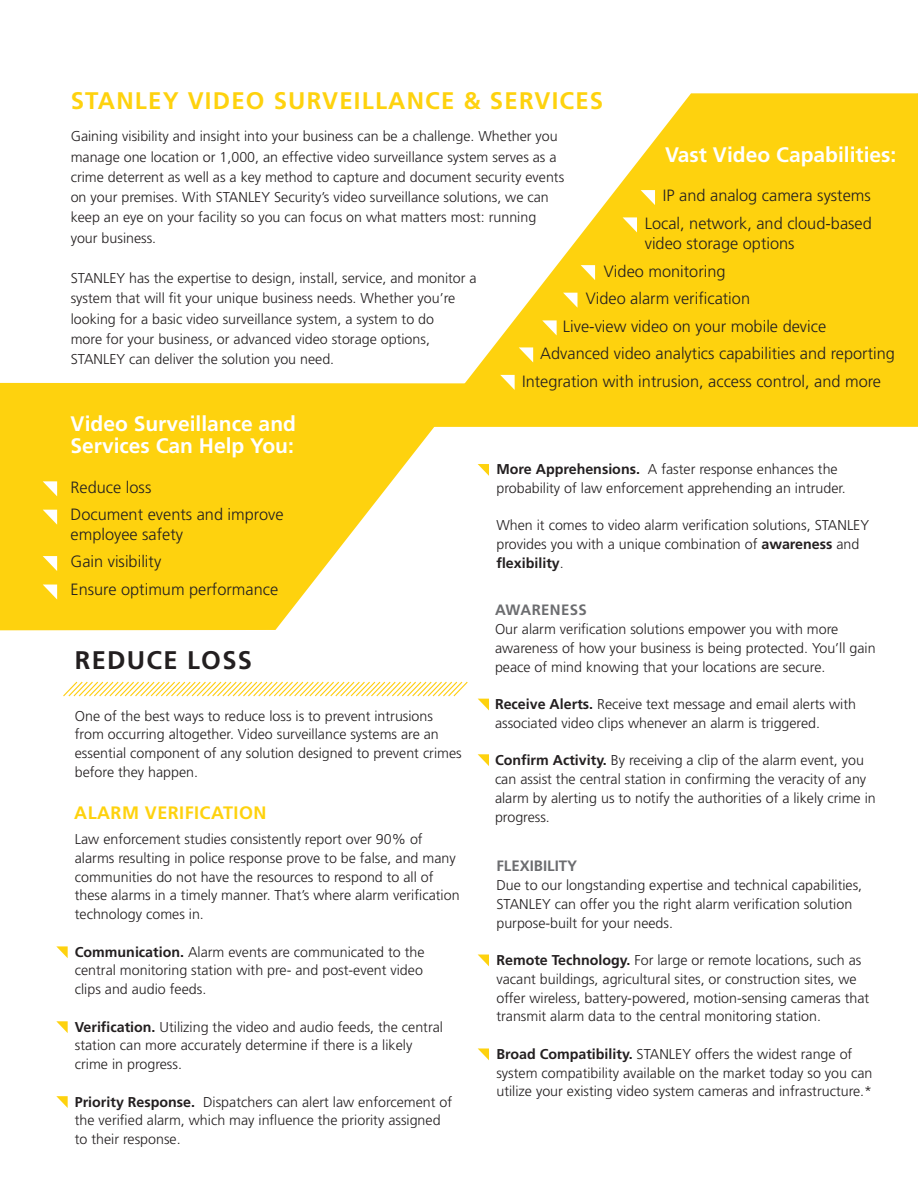
<style>
.page{position:relative;width:918px;height:1188px;background:#fff}
.page>*{position:absolute;margin:0;border:0;box-sizing:border-box;transform-origin:0 0}
.t1{font:700 25.5px "Frutiger";letter-spacing:.05em;color:#231f20}
.t2{font:700 24px "Frutiger";letter-spacing:.05em;color:#fed20e}
.t3{font:700 21px "Frutiger";color:#fff}
.t4{font:700 18px "Frutiger";letter-spacing:.025em;color:#fed20e}
.t5{font:300 16.35px "Frutiger";color:#231f20}
.t6{font:700 15px "Frutiger";color:#6c6d70}
.t7{font:700 15px "Frutiger";letter-spacing:.025em;color:#6c6d70}
.t8{font:300 14.25px/18.8px "Frutiger";color:#231f20}
.s1{font-weight:700}
</style>
<div class="page">
<svg style="left:0;top:383px;width:434px;height:247px;background:#fed832"></svg>
<svg style="left:431px;top:93px;width:487px;height:334px;fill:#fed20e"></svg>
<svg style="left:641px;top:190px;width:14px;height:15px"></svg>
<svg style="left:623px;top:217px;width:14px;height:15px"></svg>
<svg style="left:581px;top:265px;width:14px;height:15px"></svg>
<svg style="left:563px;top:293px;width:15px;height:15px"></svg>
<svg style="left:63px;top:681px;width:405px;height:16px"></svg>
<svg style="left:542px;top:320px;width:15px;height:15px"></svg>
<svg style="left:519px;top:347px;width:14px;height:15px"></svg>
<svg style="left:500px;top:375px;width:15px;height:15px"></svg>
<svg style="left:43px;top:481px;width:14px;height:15px"></svg>
<svg style="left:43px;top:510px;width:14px;height:15px"></svg>
<svg style="left:43px;top:556px;width:14px;height:15px"></svg>
<svg style="left:43px;top:585px;width:14px;height:15px"></svg>
<svg style="left:56px;top:946px;width:12px;height:12px"></svg>
<svg style="left:56px;top:1021px;width:12px;height:12px"></svg>
<svg style="left:56px;top:1096px;width:12px;height:12px"></svg>
<svg style="left:478px;top:464px;width:11px;height:12px"></svg>
<svg style="left:478px;top:699px;width:11px;height:11px"></svg>
<svg style="left:478px;top:754px;width:11px;height:12px"></svg>
<svg style="left:478px;top:955px;width:11px;height:11px"></svg>
<svg style="left:478px;top:1048px;width:11px;height:12px"></svg>
<p class="t2" style="left:71px;top:86px;width:534px">STANLEY VIDEO SURVEILLANCE &amp; SERVICES</p>
<p class="t8" style="left:71px;top:126px;width:495px;line-height:20.2px">Gaining visibility and insight into your business can be a challenge. Whether you manage one location or 1,000, an effective video surveillance system serves as a crime deterrent as well as a key method to capture and document security events on your premises. With STANLEY Security’s video surveillance solutions, we can keep an eye on your facility so you can focus on what matters most: running your business.</p>
<p class="t8" style="left:71px;top:268px;width:407px;line-height:20.2px">STANLEY has the expertise to design, install, service, and monitor a system that will fit your unique business needs. Whether you’re looking for a basic video surveillance system, a system to do<br>more for your business, or advanced video storage options, STANLEY can deliver the solution you need.</p>
<p class="t3" style="left:665px;top:142px;width:233px">Vast Video Capabilities:</p>
<p class="t5" style="left:663px;top:186px;width:209px">IP and analog camera systems</p>
<p class="t5" style="left:645px;top:214px;width:229px">Local, network, and cloud-based</p>
<p class="t5" style="left:645px;top:234px;width:151px">video storage options</p>
<p class="t5" style="left:604px;top:262px;width:123px">Video monitoring</p>
<p class="t5" style="left:586px;top:289px;width:166px">Video alarm verification</p>
<p class="t5" style="left:563px;top:317px;width:265px">Live-view video on your mobile device</p>
<p class="t5" style="left:540px;top:344px;width:356px">Advanced video analytics capabilities and reporting</p>
<p class="t5" style="left:522px;top:372px;width:361px">Integration with intrusion, access control, and more</p>
<p class="t3" style="left:71px;top:411px;width:227px">Video Surveillance and</p>
<p class="t3" style="left:71px;top:433px;width:225px">Services Can Help You:</p>
<p class="t5" style="left:71px;top:478px;width:82px">Reduce loss</p>
<p class="t5" style="left:71px;top:505px;width:215px">Document events and improve</p>
<p class="t5" style="left:71px;top:525px;width:114px">employee safety</p>
<p class="t5" style="left:71px;top:552px;width:92px">Gain visibility</p>
<p class="t5" style="left:71px;top:580px;width:209px">Ensure optimum performance</p>
<p class="t1" style="left:75px;top:645px;width:179px">REDUCE LOSS</p>
<p class="t8" style="left:75px;top:706px;width:388px">One of the best ways to reduce loss is to prevent intrusions from occurring altogether. Video surveillance systems are an essential component of any solution designed to prevent crimes before they happen.</p>
<p class="t4" style="left:74px;top:802px;width:194px">ALARM VERIFICATION</p>
<p class="t8" style="left:75px;top:830px;width:386px">Law enforcement studies consistently report over 90% of alarms resulting in police response prove to be false, and many communities do not have the resources to respond to all of these alarms in a timely manner. That’s where alarm verification technology comes in.</p>
<p class="t8" style="left:75px;top:942px;width:351px"><span class="s1">Communication.</span> Alarm events are communicated to the</p>
<p class="t8" style="left:75px;top:961px;width:350px">central monitoring station with pre- and post-event video</p>
<p class="t8" style="left:75px;top:980px;width:133px">clips and audio feeds.</p>
<p class="t8" style="left:75px;top:1017px;width:370px"><span class="s1">Verification.</span> Utilizing the video and audio feeds, the central</p>
<p class="t8" style="left:75px;top:1036px;width:339px">station can more accurately determine if there is a likely</p>
<p class="t8" style="left:75px;top:1055px;width:109px">crime in progress.</p>
<p class="t8" style="left:75px;top:1092px;width:379px"><span class="s1">Priority Response.</span> Dispatchers can alert law enforcement of</p>
<p class="t8" style="left:75px;top:1111px;width:367px">the verified alarm, which may influence the priority assigned</p>
<p class="t8" style="left:75px;top:1130px;width:107px">to their response.</p>
<p class="t8" style="left:496px;top:460px;width:343px"><span class="s1">More Apprehensions.</span> A faster response enhances the</p>
<p class="t8" style="left:496px;top:478px;width:351px">probability of law enforcement apprehending an intruder.</p>
<p class="t8" style="left:496px;top:516px;width:374px">When it comes to video alarm verification solutions, STANLEY provides you with a unique combination of <span class="s1">awareness</span> and <span class="s1">flexibility</span>.</p>
<p class="t7" style="left:495px;top:601px;width:93px">AWARENESS</p>
<p class="t8" style="left:495px;top:620px;width:382px">Our alarm verification solutions empower you with more awareness of how your business is being protected. You’ll gain peace of mind knowing that your locations are secure.</p>
<p class="t8" style="left:495px;top:695px;width:363px"><span class="s1">Receive Alerts.</span> Receive text message and email alerts with associated video clips whenever an alarm is triggered.</p>
<p class="t8" style="left:495px;top:751px;width:382px"><span class="s1">Confirm Activity.</span> By receiving a clip of the alarm event, you can assist the central station in confirming the veracity of any alarm by alerting us to notify the authorities of a likely crime in progress.</p>
<p class="t6" style="left:496px;top:857px;width:82px">FLEXIBILITY</p>
<p class="t8" style="left:496px;top:876px;width:367px">Due to our longstanding expertise and technical capabilities,<br>STANLEY can offer you the right alarm verification solution purpose-built for your needs.</p>
<p class="t8" style="left:496px;top:951px;width:374px"><span class="s1">Remote Technology.</span> For large or remote locations, such as vacant buildings, agricultural sites, or construction sites, we offer wireless, battery-powered, motion-sensing cameras that transmit alarm data to the central monitoring station.</p>
<p class="t8" style="left:496px;top:1045px;width:378px"><span class="s1">Broad Compatibility.</span> STANLEY offers the widest range of system compatibility available on the market today so you can utilize your existing video system cameras and infrastructure.*</p>
</div>
